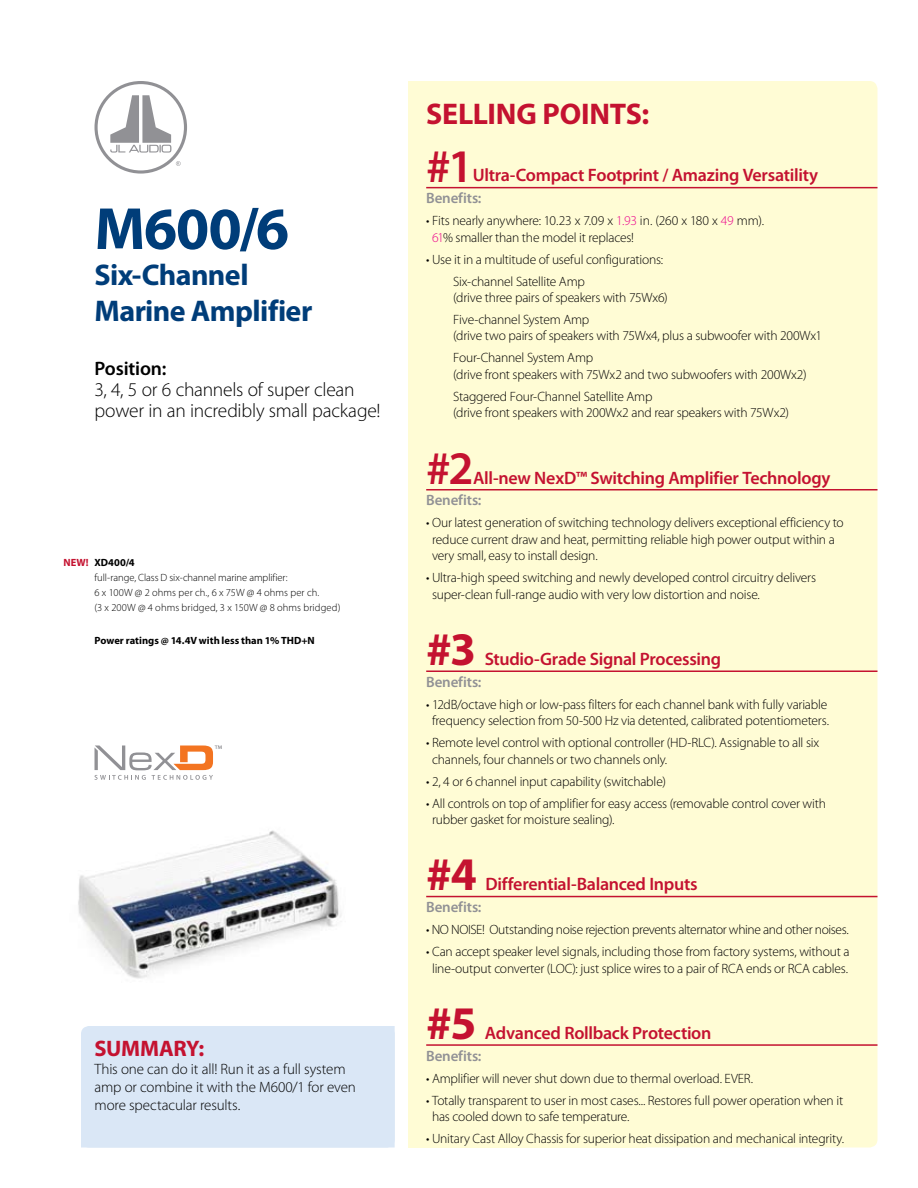
<style>
.page{position:relative;width:918px;height:1188px;background:#fff}
.page>*{position:absolute;margin:0;border:0;box-sizing:border-box;transform-origin:0 0}
.t1{font:700 60px "Myriad Pro";color:#003d79}
.t2{font:700 46.95px "Myriad Pro";color:#c41230}
.t3{font:600 46.95px "Myriad Pro";color:#c41230}
.t4{font:700 30px/36px "Myriad Pro";letter-spacing:-.02em;color:#003d79}
.t5{font:700 30px "Myriad Pro";letter-spacing:-.01em;color:#c41230}
.t6{font:700 22.5px "Myriad Pro";letter-spacing:-.015em;color:#c41230}
.t7{font:300 19.5px/21px "Myriad Pro";letter-spacing:-.015em;color:#000}
.t8{font:600 19.5px "Myriad Pro";letter-spacing:-.01em;color:#000}
.t9{font:600 18px "Myriad Pro";letter-spacing:-.015em;color:#c41230}
.t10{font:300 15px/18px "Myriad Pro";letter-spacing:-.01em;color:#000}
.t11{font:600 15px "Myriad Pro";letter-spacing:-.01em;color:#919195}
.t12{font:300 13.5px/16.5px "Myriad Pro";letter-spacing:-.015em;color:#000}
.t13{font:300 10.5px/15px "Myriad Pro";letter-spacing:.005em;color:#000}
.t14{font:700 10.5px "Myriad Pro";color:#000}
.t15{font:700 10.5px "Myriad Pro";color:#c41230}
.s1{color:#ec008c}
</style>
<div class="page">
<div style="left:408px;top:81px;width:469px;height:1067px;background:#fffcd5;border-radius:8px"></div>
<div style="left:408px;top:81px;width:237px;height:1067px;background:#fffcd5"></div>
<div style="left:81px;top:1026px;width:314px;height:122px;background:#dae7f6"></div>
<svg style="left:94px;top:81px;width:93px;height:93px"></svg>
<hr style="left:426px;top:187px;width:451px;height:1px;background:#c41230">
<hr style="left:426px;top:489px;width:451px;height:1px;background:#c41230">
<hr style="left:426px;top:670px;width:451px;height:2px;background:#c41230">
<hr style="left:426px;top:896px;width:451px;height:1px;background:#c41230">
<hr style="left:426px;top:1044px;width:451px;height:2px;background:#c41230">
<svg style="left:95px;top:746px;width:127px;height:34px"></svg>
<img style="left:78px;top:830px;width:263px;height:149px">
<h1 class="t1" style="left:94px;top:190px;width:196px">M600/6</h1>
<h3 class="t4" style="left:94px;top:256px;width:219px">Six-Channel<br>Marine Amplifier</h3>
<h3 class="t8" style="left:94px;top:356px;width:73px">Position:</h3>
<h3 class="t7" style="left:94px;top:379px;width:288px">3, 4, 5 or 6 channels of super clean power in an incredibly small package!</h3>
<p class="t14" style="left:94px;top:556px;width:42px">XD400/4</p>
<p class="t13" style="left:94px;top:570px;width:248px">full-range, Class D six-channel marine amplifier:<br>6 x 100W @ 2 ohms per ch., 6 x 75W @ 4 ohms per ch.<br>(3 x 200W @ 4 ohms bridged, 3 x 150W @ 8 ohms bridged)</p>
<p class="t14" style="left:94px;top:634px;width:222px">Power ratings @ 14.4V with less than 1% THD+N</p>
<p class="t15" style="left:63px;top:556px;width:27px">NEW!</p>
<h3 class="t6" style="left:94px;top:1034px;width:111px">SUMMARY:</h3>
<p class="t10" style="left:95px;top:1060px;width:263px">This one can do it all! Run it as a full system amp or combine it with the M600/1 for even more spectacular results.</p>
<h3 class="t5" style="left:426px;top:94px;width:225px">SELLING POINTS:</h3>
<h2 class="t3" style="left:426px;top:136px;width:49px">#1</h2>
<h3 class="t9" style="left:473px;top:164px;width:347px">Ultra-Compact Footprint / Amazing Versatility</h3>
<p class="t11" style="left:426px;top:189px;width:57px">Benefits:</p>
<p class="t12" style="left:432px;top:212px;width:333px;text-indent:-6px">• Fits nearly anywhere: 10.23 x 7.09 x <span class="s1">1.93</span> in. (260 x 180 x <span class="s1">49</span> mm).<br><span class="s1">61</span>% smaller than the model it replaces!</p>
<p class="t12" style="left:453px;top:248px;width:212px;line-height:21.9px;text-indent:-27px">• Use it in a multitude of useful configurations:<br>Six-channel Satellite Amp</p>
<p class="t12" style="left:453px;top:287px;width:216px;line-height:21.9px">(drive three pairs of speakers with 75Wx6)<br>Five-channel System Amp</p>
<p class="t12" style="left:453px;top:325px;width:370px;line-height:21.9px">(drive two pairs of speakers with 75Wx4, plus a subwoofer with 200Wx1<br>Four-Channel System Amp</p>
<p class="t12" style="left:453px;top:363px;width:355px;line-height:21.9px">(drive front speakers with 75Wx2 and two subwoofers with 200Wx2)<br>Staggered Four-Channel Satellite Amp</p>
<p class="t12" style="left:453px;top:404px;width:338px">(drive front speakers with 200Wx2 and rear speakers with 75Wx2)</p>
<h2 class="t3" style="left:426px;top:438px;width:49px">#2</h2>
<h3 class="t9" style="left:473px;top:466px;width:359px">All-new NexD™ Switching Amplifier Technology</h3>
<p class="t11" style="left:426px;top:491px;width:57px">Benefits:</p>
<p class="t12" style="left:432px;top:515px;width:413px;text-indent:-6px">• Our latest generation of switching technology delivers exceptional efficiency to reduce current draw and heat, permitting reliable high power output within a very small, easy to install design.</p>
<p class="t12" style="left:432px;top:569px;width:386px;text-indent:-6px">• Ultra-high speed switching and newly developed control circuitry delivers super-clean full-range audio with very low distortion and noise.</p>
<h2 class="t2" style="left:426px;top:619px;width:51px">#3</h2>
<h3 class="t9" style="left:485px;top:648px;width:238px">Studio-Grade Signal Processing</h3>
<p class="t11" style="left:426px;top:672px;width:57px">Benefits:</p>
<p class="t12" style="left:426px;top:696px;width:404px;text-align:center">• 12dB/octave high or low-pass filters for each channel bank with fully variable frequency selection from 50-500 Hz via detented, calibrated potentiometers.</p>
<p class="t12" style="left:432px;top:734px;width:389px;text-indent:-6px">• Remote level control with optional controller (HD-RLC). Assignable to all six channels, four channels or two channels only.</p>
<p class="t12" style="left:426px;top:773px;width:241px">• 2, 4 or 6 channel input capability (switchable)</p>
<p class="t12" style="left:432px;top:795px;width:395px;text-indent:-6px">• All controls on top of amplifier for easy access (removable control cover with rubber gasket for moisture sealing).</p>
<h2 class="t2" style="left:426px;top:844px;width:52px">#4</h2>
<h3 class="t9" style="left:485px;top:873px;width:214px">Differential-Balanced Inputs</h3>
<p class="t11" style="left:426px;top:898px;width:57px">Benefits:</p>
<p class="t12" style="left:426px;top:921px;width:424px">• NO NOISE! Outstanding noise rejection prevents alternator whine and other noises.</p>
<p class="t12" style="left:426px;top:943px;width:425px;text-align:center">• Can accept speaker level signals, including those from factory systems, without a line-output converter (LOC): just splice wires to a pair of RCA ends or RCA cables.</p>
<h2 class="t2" style="left:426px;top:992px;width:52px">#5</h2>
<h3 class="t9" style="left:485px;top:1021px;width:228px">Advanced Rollback Protection</h3>
<p class="t11" style="left:426px;top:1046px;width:57px">Benefits:</p>
<p class="t12" style="left:426px;top:1070px;width:328px">• Amplifier will never shut down due to thermal overload. EVER.</p>
<p class="t12" style="left:432px;top:1092px;width:413px;text-indent:-6px">• Totally transparent to user in most cases... Restores full power operation when it has cooled down to safe temperature.</p>
<p class="t12" style="left:426px;top:1130px;width:419px">• Unitary Cast Alloy Chassis for superior heat dissipation and mechanical integrity.</p>
</div>
